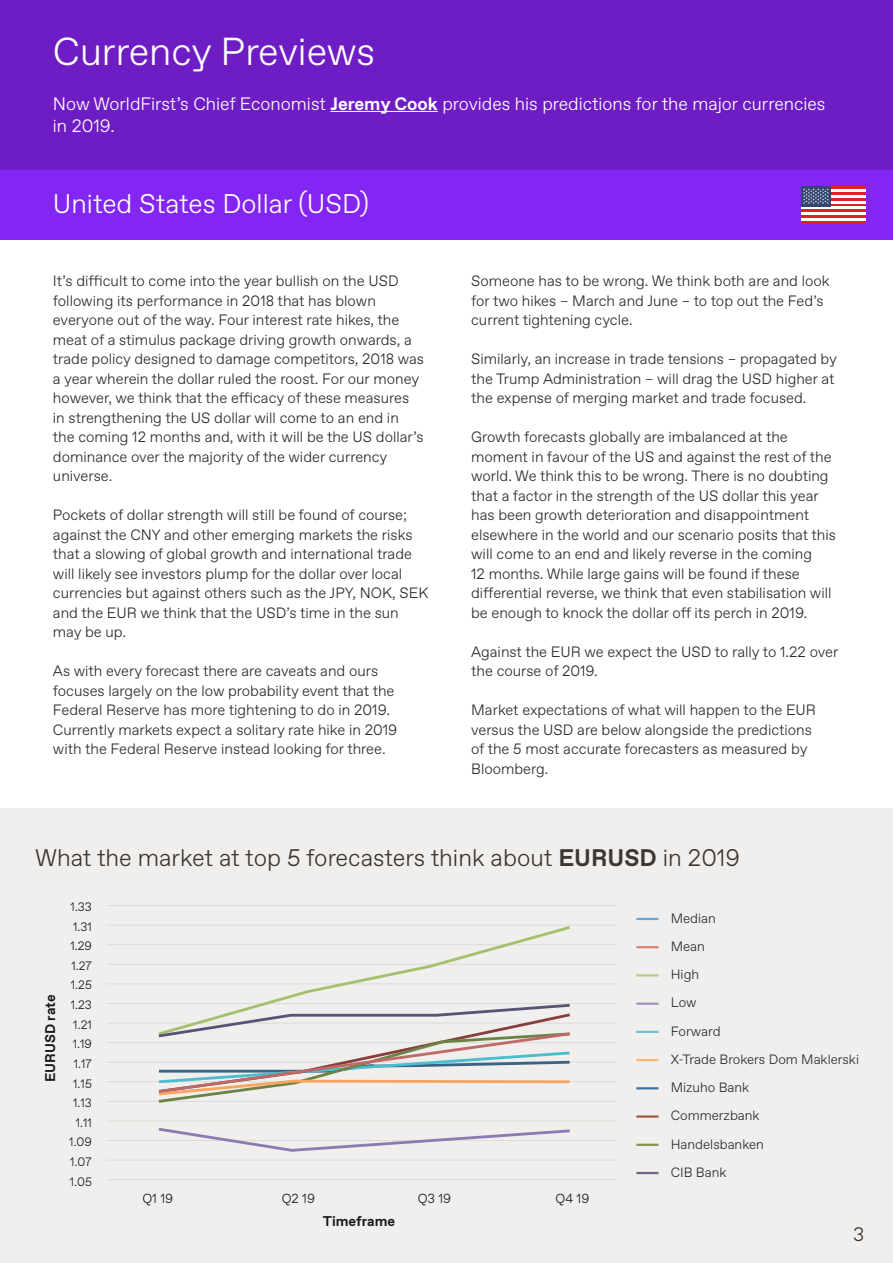
<style>
.page{position:relative;width:893px;height:1263px;background:#fff}
.page>*{position:absolute;margin:0;border:0;box-sizing:border-box;transform-origin:0 0}
.t1{font:300 39px "Favorit Worldfirst";color:#fff}
.t2{font:300 27px "Favorit Worldfirst";color:#fff}
.t3{font:300 24px "Favorit Worldfirst";color:#3d3732}
.t4{font:300 19.8px "Favorit Worldfirst";color:#000}
.t5{font:300 19.5px "Favorit Worldfirst";color:#3d3732}
.t6{font:300 18px/22.5px "Favorit Worldfirst";color:#fff}
.t7{font:300 15px/19.5px "Favorit Worldfirst";color:#2b2d2c}
.t8{font:700 14.1px "Favorit Worldfirst";color:#151b1d}
.t9{font:300 13.5px/28.2px "Favorit Worldfirst";color:#2b2d2c}
.t10{font:300 13.2px "Favorit Worldfirst";color:#151b1d}
.t11{font:300 12.3px/19.6px "Favorit Worldfirst";color:#151b1d;text-align:center}
.s1{font-weight:700}
</style>
<div class="page">
<div style="left:0;top:0;width:893px;height:170px;background:#6e1dc4"></div>
<hr style="left:330px;top:111px;width:108px;height:1px;background:#fff">
<div style="left:0;top:170px;width:893px;height:70px;background:#8426f3"></div>
<div style="left:0;top:809px;width:893px;height:454px;background:#f1efed"></div>
<svg style="left:106px;top:1179px;width:510px;height:1px"></svg>
<svg style="left:107px;top:1120px;width:509px;height:1px"></svg>
<svg style="left:106px;top:905px;width:510px;height:1px"></svg>
<svg style="left:106px;top:1128px;width:510px;height:24px"></svg>
<svg style="left:106px;top:925px;width:510px;height:178px"></svg>
<hr style="left:636px;top:918px;width:22px;height:2px;background:#6ea5d2">
<hr style="left:636px;top:946px;width:22px;height:2px;background:#d97f77">
<hr style="left:636px;top:974px;width:22px;height:2px;background:#b7cb82">
<hr style="left:636px;top:1002px;width:22px;height:3px;background:#a291bb">
<hr style="left:636px;top:1031px;width:22px;height:2px;background:#68c4d8">
<hr style="left:636px;top:1059px;width:22px;height:2px;background:#fbb672">
<hr style="left:636px;top:1087px;width:22px;height:2px;background:#437299">
<hr style="left:636px;top:1115px;width:22px;height:3px;background:#a25649">
<hr style="left:636px;top:1144px;width:22px;height:2px;background:#859653">
<hr style="left:636px;top:1172px;width:22px;height:2px;background:#736487">
<hr style="left:801px;top:221px;width:65px;height:2px;background:#dc2226">
<hr style="left:801px;top:218px;width:65px;height:3px;background:#fff">
<hr style="left:801px;top:215px;width:65px;height:3px;background:#dc2226">
<hr style="left:801px;top:212px;width:65px;height:3px;background:#fff">
<hr style="left:801px;top:209px;width:65px;height:3px;background:#dc2226">
<hr style="left:801px;top:206px;width:65px;height:3px;background:#fff">
<hr style="left:801px;top:203px;width:65px;height:3px;background:#dc2226">
<hr style="left:801px;top:201px;width:65px;height:2px;background:#fff">
<hr style="left:801px;top:198px;width:65px;height:3px;background:#dc2226">
<hr style="left:801px;top:195px;width:65px;height:3px;background:#fff">
<hr style="left:801px;top:192px;width:65px;height:3px;background:#dc2226">
<hr style="left:801px;top:189px;width:65px;height:3px;background:#fff">
<hr style="left:801px;top:186px;width:65px;height:3px;background:#dc2226">
<div style="left:801px;top:186px;width:30px;height:20px;background:#364673"></div>
<svg style="left:803px;top:188px;width:26px;height:16px"></svg>
<h1 class="t1" style="left:53px;top:25px;width:324px">Currency Previews</h1>
<p class="t6" style="left:53px;top:91px;width:774px">Now WorldFirst’s Chief Economist <span class="s1">Jeremy Cook</span> provides his predictions for the major currencies in 2019.</p>
<h2 class="t2" style="left:53px;top:185px;width:317px">United States Dollar (USD)</h2>
<p class="t7" style="left:53px;top:271px;width:372px">It’s difficult to come into the year bullish on the USD following its performance in 2018 that has blown everyone out of the way. Four interest rate hikes, the meat of a stimulus package driving growth onwards, a trade policy designed to damage competitors, 2018 was a year wherein the dollar ruled the roost. For our money however, we think that the efficacy of these measures in strengthening the US dollar will come to an end in the coming 12 months and, with it will be the US dollar’s dominance over the majority of the wider currency universe.</p>
<p class="t7" style="left:53px;top:505px;width:377px">Pockets of dollar strength will still be found of course; against the CNY and other emerging markets the risks that a slowing of global growth and international trade will likely see investors plump for the dollar over local currencies but against others such as the JPY, NOK, SEK and the EUR we think that the USD’s time in the sun may be up.</p>
<p class="t7" style="left:53px;top:661px;width:346px">As with every forecast there are caveats and ours focuses largely on the low probability event that the Federal Reserve has more tightening to do in 2019.<br>Currently markets expect a solitary rate hike in 2019 with the Federal Reserve instead looking for three.</p>
<p class="t7" style="left:471px;top:271px;width:360px">Someone has to be wrong. We think both are and look for two hikes – March and June – to top out the Fed’s current tightening cycle.</p>
<p class="t7" style="left:471px;top:349px;width:367px">Similarly, an increase in trade tensions – propagated by the Trump Administration – will drag the USD higher at the expense of merging market and trade focused.</p>
<p class="t7" style="left:471px;top:427px;width:366px">Growth forecasts globally are imbalanced at the moment in favour of the US and against the rest of the world. We think this to be wrong. There is no doubting that a factor in the strength of the US dollar this year has been growth deterioration and disappointment elsewhere in the world and our scenario posits that this will come to an end and likely reverse in the coming<br>12 months. While large gains will be found if these differential reverse, we think that even stabilisation will be enough to knock the dollar off its perch in 2019.</p>
<p class="t7" style="left:471px;top:641px;width:369px">Against the EUR we expect the USD to rally to 1.22 over the course of 2019.</p>
<p class="t7" style="left:471px;top:700px;width:346px">Market expectations of what will happen to the EUR versus the USD are below alongside the predictions of the 5 most accurate forecasters as measured by Bloomberg.</p>
<h3 class="t4" style="left:46px;top:836px;width:65px">in 2019</h3>
<h3 class="t3" style="left:35px;top:842px;width:707px">What the market at top 5 forecasters think about <span class="s1">EURUSD</span> in 2019</h3>
<p class="t8" style="left:42px;top:1082px;width:89px;rotate:-90deg">EURUSD rate</p>
<p class="t11" style="left:69px;top:896px;width:24px">1.33<br>1.31<br>1.29<br>1.27<br>1.25<br>1.23<br>1.21<br>1.19<br>1.17<br>1.15<br>1.13<br>1.11<br>1.09<br>1.07<br>1.05</p>
<p class="t10" style="left:142px;top:1189px;width:32px">Q1 19</p>
<p class="t10" style="left:282px;top:1189px;width:35px">Q2 19</p>
<p class="t10" style="left:418px;top:1189px;width:35px">Q3 19</p>
<p class="t10" style="left:556px;top:1189px;width:35px">Q4 19</p>
<p class="t8" style="left:323px;top:1213px;width:74px">Timeframe</p>
<p class="t9" style="left:671px;top:903px;width:190px">Median<br>Mean<br>High<br>Low<br>Forward<br>X-Trade Brokers Dom Maklerski<br>Mizuho Bank<br>Commerzbank<br>Handelsbanken<br>CIB Bank</p>
<h3 class="t5" style="left:853px;top:1221px;width:13px">3</h3>
</div>
